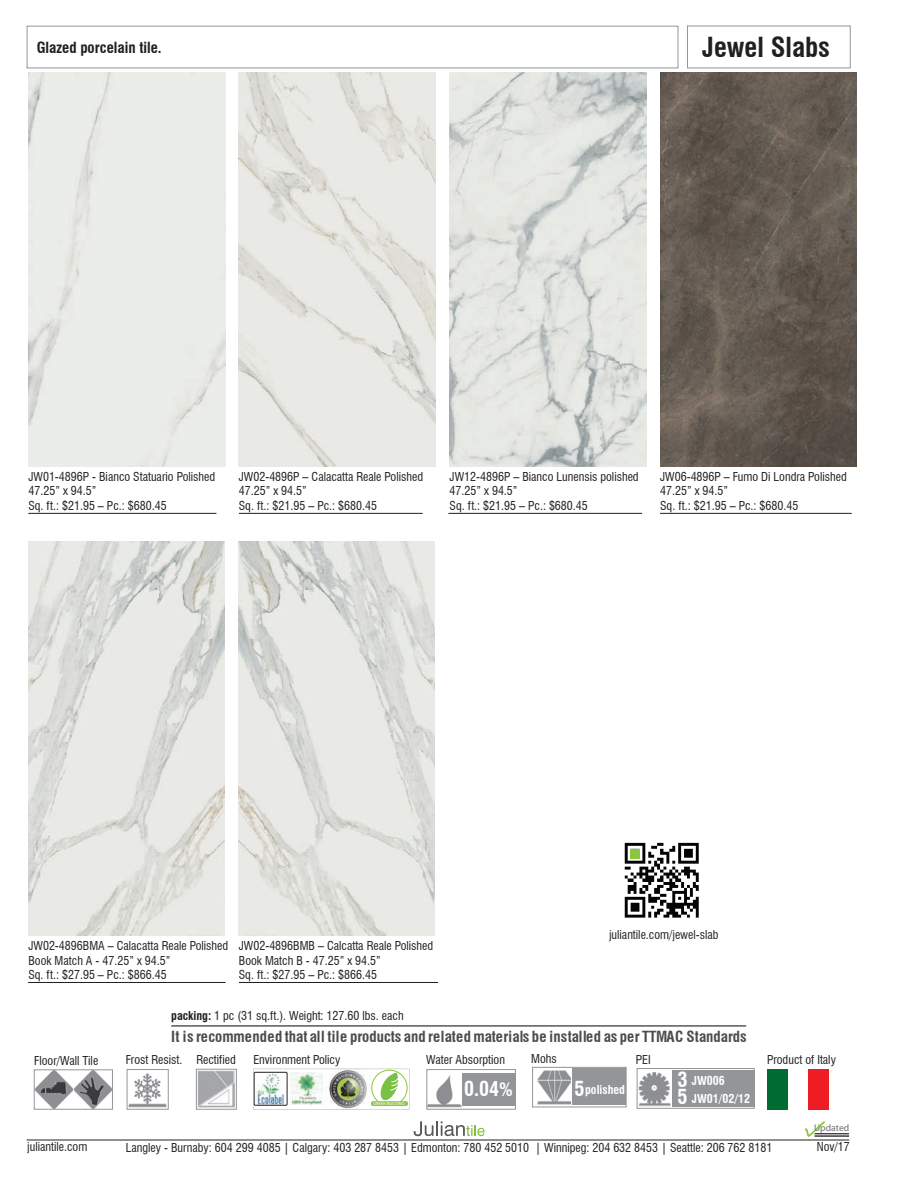
<style>
.page{position:relative;width:918px;height:1188px;background:#fff}
.page>*{position:absolute;margin:0;border:0;box-sizing:border-box;transform-origin:0 0}
.t1{font:700 condensed 27px "Swiss 721 BT";color:#231f20}
.t2{font:700 condensed 20.25px "Swiss 721 BT";color:#fff}
.t3{font:700 condensed 19.95px "Swiss 721 BT";color:#fff}
.t4{font:700 condensed 15px "Swiss 721 BT";letter-spacing:.005em;color:#4b4c4d}
.t5{font:700 condensed 15px "Swiss 721 BT";color:#231f20}
.t6{font:condensed 12px/14.4px "Swiss 721 BT";color:#231f20}
.t7{font:700 condensed 12px/18.1px "Swiss 721 BT";color:#fff}
.t8{font:9.6px "Myriad Pro";color:#6c6d70}
.t9{font:4.5px "Myriad Pro";color:#fff}
.s1{font-weight:700}
.s2{font-size:17.85px}
.s3{font-size:20.25px}
</style>
<div class="page">
<div style="left:27px;top:26px;width:651px;height:42px;border:1px solid #939598"></div>
<div style="left:687px;top:26px;width:163px;height:42px;border:1px solid #939598"></div>
<hr style="left:28px;top:513px;width:188px;height:1px;background:#231f20">
<hr style="left:239px;top:513px;width:184px;height:1px;background:#231f20">
<hr style="left:448px;top:513px;width:194px;height:1px;background:#231f20">
<hr style="left:239px;top:982px;width:199px;height:1px;background:#231f20">
<hr style="left:28px;top:982px;width:197px;height:1px;background:#231f20">
<hr style="left:660px;top:513px;width:192px;height:1px;background:#231f20">
<hr style="left:171px;top:1025px;width:575px;height:1px;background:#231f20">
<hr style="left:27px;top:1140px;width:822px;height:1px;background:#231f20">
<svg style="left:414px;top:1121px;width:71px;height:15px"></svg>
<hr style="left:815px;top:1133px;width:34px;height:1px;background:#3e3e3f">
<hr style="left:815px;top:1135px;width:34px;height:1px;background:#3e3e3f">
<hr style="left:815px;top:1136px;width:34px;height:1px;background:#3e3e3f">
<svg style="left:804px;top:1121px;width:22px;height:16px"></svg>
<img style="left:29px;top:541px;width:196px;height:394px">
<img style="left:239px;top:541px;width:196px;height:394px">
<img style="left:660px;top:73px;width:197px;height:393px">
<div style="left:29px;top:73px;width:196px;height:393px;background:#ebede9"></div>
<img style="left:239px;top:73px;width:197px;height:393px">
<img style="left:450px;top:73px;width:196px;height:393px">
<img style="left:624px;top:842px;width:75px;height:76px">
<div style="left:630px;top:849px;width:10px;height:9px;background:#8bc63e"></div>
<img style="left:36px;top:1072px;width:75px;height:35px">
<img style="left:73px;top:1072px;width:1px;height:35px">
<div style="left:34px;top:1070px;width:79px;height:39px;border:1px solid #939598"></div>
<img style="left:129px;top:1073px;width:37px;height:34px">
<div style="left:127px;top:1069px;width:41px;height:40px;border:1px solid #939598"></div>
<img style="left:429px;top:1075px;width:32px;height:32px">
<div style="left:463px;top:1073px;width:53px;height:33px;background:#939598"></div>
<div style="left:427px;top:1069px;width:89px;height:40px;border:1px solid #939598"></div>
<div style="left:767px;top:1069px;width:21px;height:40px;background:#006b32"></div>
<div style="left:808px;top:1069px;width:20px;height:40px;background:#ee1d23"></div>
<img style="left:538px;top:1070px;width:33px;height:34px">
<div style="left:573px;top:1069px;width:53px;height:36px;background:#939598"></div>
<div style="left:532px;top:1067px;width:94px;height:40px;border:1px solid #939598"></div>
<img style="left:639px;top:1072px;width:32px;height:34px">
<div style="left:672px;top:1070px;width:82px;height:36px;background:#939598"></div>
<div style="left:637px;top:1068px;width:117px;height:41px;border:1px solid #939598"></div>
<img style="left:198px;top:1071px;width:37px;height:36px">
<div style="left:196px;top:1069px;width:41px;height:40px;border:1px solid #939598"></div>
<img style="left:253px;top:1069px;width:156px;height:40px">
<div style="left:371px;top:1101px;width:37px;height:5px;background:#8bc63e;border-radius:2px"></div>
<img style="left:290px;top:1073px;width:33px;height:32px">
<p class="t5" style="left:37px;top:39px;width:126px">Glazed porcelain tile.</p>
<h1 class="t1" style="left:702px;top:31px;width:130px">Jewel Slabs</h1>
<p class="t6" style="left:28px;top:469px;width:188px">JW01-4896P - Bianco Statuario Polished<br>47.25” x 94.5”<br>Sq. ft.: $21.95 – Pc.: $680.45</p>
<p class="t6" style="left:239px;top:469px;width:186px">JW02-4896P – Calacatta Reale Polished<br>47.25” x 94.5”<br>Sq. ft.: $21.95 – Pc.: $680.45</p>
<p class="t6" style="left:450px;top:469px;width:191px">JW12-4896P – Bianco Lunensis polished<br>47.25” x 94.5”<br>Sq. ft.: $21.95 – Pc.: $680.45</p>
<p class="t6" style="left:660px;top:469px;width:188px">JW06-4896P – Fumo Di Londra Polished<br>47.25” x 94.5”<br>Sq. ft.: $21.95 – Pc.: $680.45</p>
<p class="t6" style="left:28px;top:939px;width:201px">JW02-4896BMA – Calacatta Reale Polished<br>Book Match A - 47.25” x 94.5”<br>Sq. ft.: $27.95 – Pc.: $866.45</p>
<p class="t6" style="left:239px;top:939px;width:196px">JW02-4896BMB – Calcatta Reale Polished<br>Book Match B - 47.25” x 94.5”<br>Sq. ft.: $27.95 – Pc.: $866.45</p>
<p class="t6" style="left:609px;top:927px;width:111px">juliantile.com/jewel-slab</p>
<p class="t6" style="left:171px;top:1009px;width:234px"><span class="s1">packing:</span> 1 pc (31 sq.ft.). Weight: 127.60 lbs. each</p>
<p class="t4" style="left:171px;top:1027px;width:577px">It is recommended that all tile products and related materials be installed as per TTMAC Standards</p>
<p class="t6" style="left:196px;top:1052px;width:41px">Rectified</p>
<p class="t6" style="left:253px;top:1053px;width:89px">Environment Policy</p>
<p class="t6" style="left:34px;top:1053px;width:66px">Floor/Wall Tile</p>
<p class="t6" style="left:126px;top:1053px;width:58px">Frost Resist.</p>
<p class="t6" style="left:426px;top:1053px;width:80px">Water Absorption</p>
<h3 class="t3" style="left:464px;top:1077px;width:50px">0.04<span class="s2">%</span></h3>
<p class="t9" style="left:373px;top:1101px;width:33px">GREEN BULDING</p>
<p class="t6" style="left:531px;top:1051px;width:27px">Mohs</p>
<p class="t6" style="left:767px;top:1053px;width:70px">Product of Italy</p>
<p class="t7" style="left:575px;top:1081px;width:52px"><span class="s3">5</span>polished</p>
<p class="t6" style="left:636px;top:1053px;width:16px">PEI</p>
<p class="t7" style="left:692px;top:1072px;width:60px;text-indent:-14px"><span class="s3">3</span> JW006<br>JW01/02/12</p>
<h2 class="t2" style="left:678px;top:1085px;width:12px">5</h2>
<p class="t8" style="left:814px;top:1122px;width:37px">Updated</p>
<p class="t6" style="left:27px;top:1140px;width:62px">juliantile.com</p>
<p class="t6" style="left:126px;top:1141px;width:648px">Langley - Burnaby: 604 299 4085 | Calgary: 403 287 8453 | Edmonton: 780 452 5010 | Winnipeg: 204 632 8453 | Seattle: 206 762 8181</p>
<p class="t6" style="left:817px;top:1140px;width:35px">Nov/17</p>
</div>
